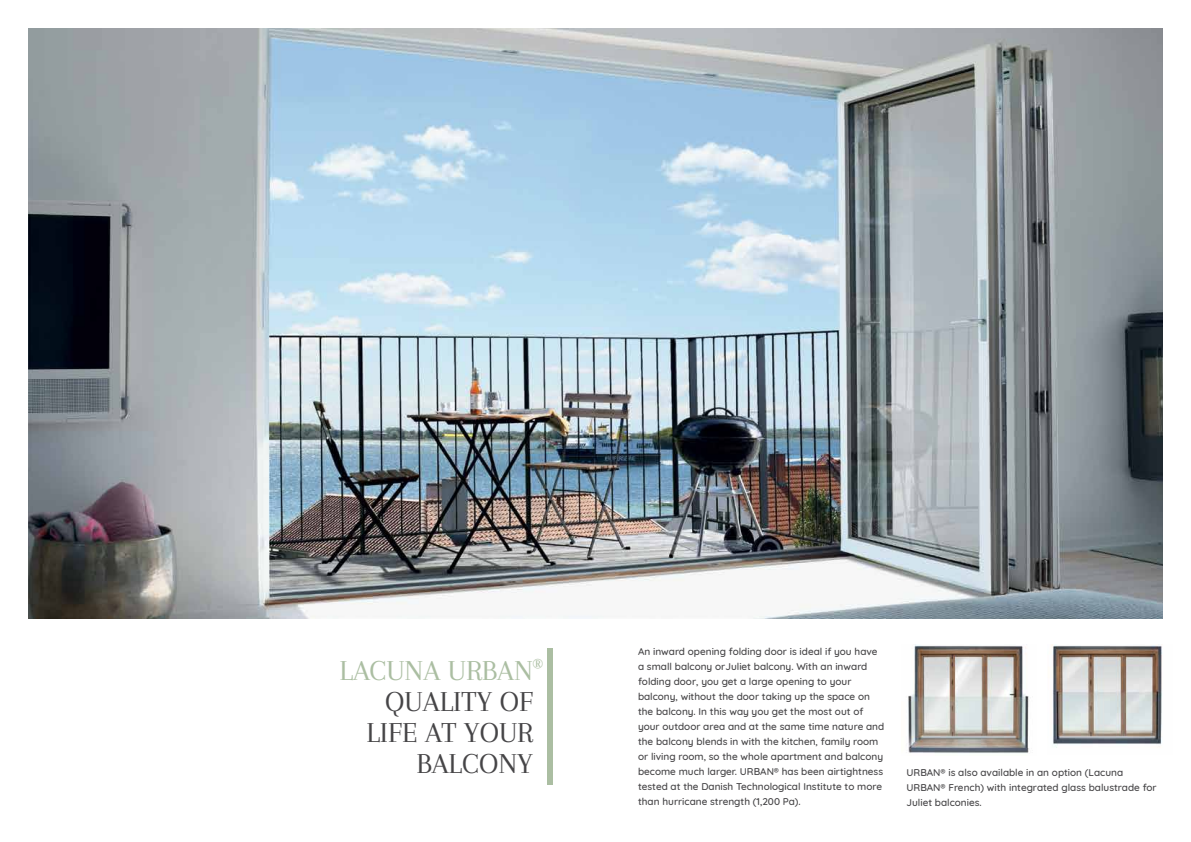
<style>
.page{position:relative;width:1191px;height:842px;background:#fff}
.page>*{position:absolute;margin:0;border:0;box-sizing:border-box;transform-origin:0 0}
.t1{font:30px/30.8px "Arapey";color:#464547;text-align:right}
.t2{font:30px "Arapey";color:#abbea2}
.t3{font:20px "Arapey";color:#abbea2}
.t4{font:500 10px/15px "Quicksand";color:#464547}
</style>
<div class="page">
<img style="left:28px;top:28px;width:1134px;height:590px">
<div style="left:547px;top:649px;width:6px;height:136px;background:#abbea2"></div>
<img style="left:1051px;top:645px;width:111px;height:103px">
<img style="left:908px;top:645px;width:121px;height:109px">
<h2 class="t3" style="left:532px;top:655px;width:12px">®</h2>
<p class="t4" style="left:638px;top:643px;width:248px">An inward opening folding door is ideal if you have a small balcony orJuliet balcony. With an inward folding door, you get a large opening to your balcony, without the door taking up the space on the balcony. In this way you get the most out of your outdoor area and at the same time nature and the balcony blends in with the kitchen, family room or living room, so the whole apartment and balcony become much larger. URBAN® has been airtightness tested at the Danish Technological Institute to more than hurricane strength (1,200 Pa).</p>
<h1 class="t2" style="left:339px;top:654px;width:195px">LACUNA URBAN</h1>
<h1 class="t1" style="left:366px;top:686px;width:168px">QUALITY OF<br>LIFE AT YOUR<br>BALCONY</h1>
<p class="t4" style="left:906px;top:764px;width:252px">URBAN® is also available in an option (Lacuna<br>URBAN® French) with integrated glass balustrade for<br>Juliet balconies.</p>
</div>
